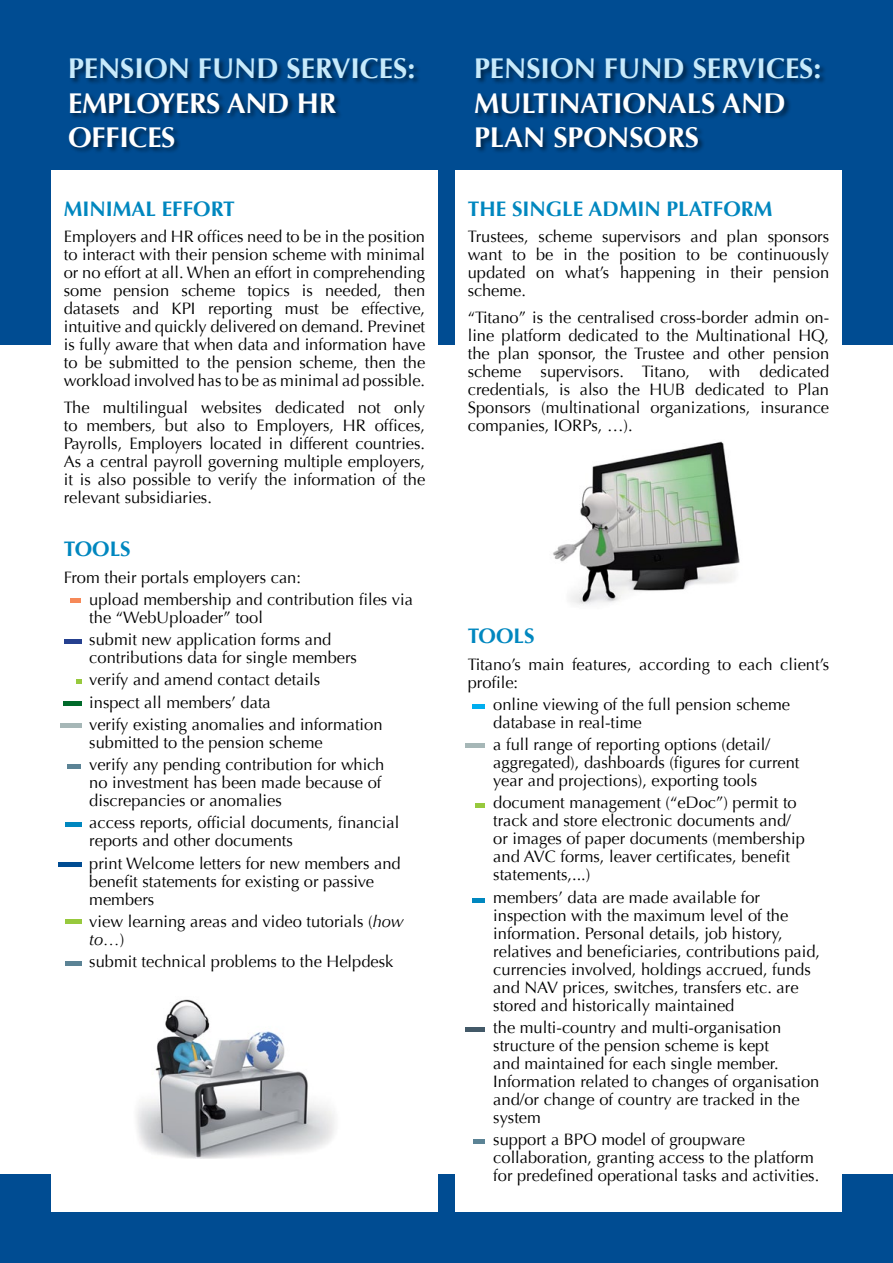
<style>
.page{position:relative;width:893px;height:1263px;background:#004c92}
.page>*{position:absolute;margin:0;border:0;box-sizing:border-box;transform-origin:0 0}
.t1{font:700 28.5px/34.2px "Optima";letter-spacing:-.005em;color:#fff}
.t2{font:700 28.5px "Optima";color:#c7eafb}
.t3{font:700 21px "Optima";color:#0087bf}
.t4{font:16.5px/18px "Optima";color:#000}
.s1{font-style:italic}
</style>
<div class="page">
<div style="left:0;top:345px;width:893px;height:829px;background:#fff"></div>
<div style="left:68px;top:58px;width:353px;height:95px;background:#000;opacity:.5"></div>
<div style="left:51px;top:170px;width:387px;height:1042px;background:#fff"></div>
<div style="left:474px;top:58px;width:353px;height:95px;background:#000;opacity:.5"></div>
<div style="left:455px;top:170px;width:387px;height:1042px;background:#fff"></div>
<img style="left:553px;top:441px;width:187px;height:164px">
<img style="left:136px;top:999px;width:199px;height:160px">
<div style="left:70px;top:598px;width:11px;height:5px;background:#f68958"></div>
<hr style="left:64px;top:639px;width:17px;height:4px;background:#25408f">
<svg style="left:76px;top:679px;width:5px;height:4px"></svg>
<div style="left:60px;top:723px;width:21px;height:5px;background:#a6b7b7"></div>
<hr style="left:67px;top:764px;width:14px;height:4px;background:#5b8395">
<hr style="left:65px;top:823px;width:16px;height:4px;background:#0087bf">
<hr style="left:58px;top:862px;width:23px;height:4px;background:#004c92">
<div style="left:65px;top:919px;width:16px;height:5px;background:#97c93d"></div>
<div style="left:65px;top:961px;width:16px;height:5px;background:#5b8395"></div>
<hr style="left:63px;top:701px;width:18px;height:4px;background:#006a2a">
<hr style="left:473px;top:704px;width:12px;height:4px;background:#00aeef">
<hr style="left:465px;top:743px;width:20px;height:4px;background:#a6b7b7">
<hr style="left:473px;top:898px;width:12px;height:4px;background:#0087bf">
<div style="left:466px;top:1027px;width:19px;height:5px;background:#435968"></div>
<hr style="left:474px;top:1140px;width:11px;height:4px;background:#5b8395">
<hr style="left:475px;top:803px;width:10px;height:4px;background:#97c93d">
<h1 class="t2" style="left:68px;top:52px;width:349px">PENSION FUND SERVICES:</h1>
<h1 class="t1" style="left:68px;top:86px;width:270px">EMPLOYERS AND HR<br>OFFICES</h1>
<p class="t3" style="left:64px;top:197px;width:173px">MINIMAL EFFORT</p>
<p class="t4" style="left:64px;top:228px;width:363px;text-align:justify">Employers and HR offices need to be in the position to interact with their pension scheme with minimal or no effort at all. When an effort in comprehending some pension scheme topics is needed, then datasets and KPI reporting must be effective, intuitive and quickly delivered on demand. Previnet is fully aware that when data and information have to be submitted to the pension scheme, then the workload involved has to be as minimal ad possible.</p>
<p class="t4" style="left:64px;top:399px;width:363px;text-align:justify">The multilingual websites dedicated not only to members, but also to Employers, HR offices, Payrolls, Employers located in different countries.<br>As a central payroll governing multiple employers, it is also possible to verify the information of the relevant subsidiaries.</p>
<p class="t3" style="left:64px;top:537px;width:68px">TOOLS</p>
<p class="t4" style="left:89px;top:566px;width:325px;line-height:22.2px;text-indent:-26px">From their portals employers can:<br>upload membership and contribution files via</p>
<p class="t4" style="left:89px;top:606px;width:244px;line-height:22.2px">the “WebUploader” tool<br>submit new application forms and</p>
<p class="t4" style="left:89px;top:646px;width:295px;line-height:22.2px">contributions data for single members verify and amend contact details<br>inspect all members’ data<br>verify existing anomalies and information</p>
<p class="t4" style="left:89px;top:731px;width:297px;line-height:22.2px">submitted to the pension scheme<br>verify any pending contribution for which</p>
<p class="t4" style="left:89px;top:774px;width:294px">no investment has been made because of discrepancies or anomalies</p>
<p class="t4" style="left:89px;top:814px;width:311px">access reports, official documents, financial reports and other documents</p>
<p class="t4" style="left:89px;top:854px;width:313px">print Welcome letters for new members and benefit statements for existing or passive members</p>
<p class="t4" style="left:89px;top:912px;width:316px">view learning areas and video tutorials (<span class="s1">how to…</span>)</p>
<p class="t4" style="left:89px;top:953px;width:306px">submit technical problems to the Helpdesk</p>
<h1 class="t2" style="left:474px;top:52px;width:349px">PENSION FUND SERVICES:</h1>
<h1 class="t1" style="left:474px;top:86px;width:313px">MULTINATIONALS AND<br>PLAN SPONSORS</h1>
<p class="t3" style="left:468px;top:197px;width:306px">THE SINGLE ADMIN PLATFORM</p>
<p class="t4" style="left:468px;top:228px;width:363px;text-align:justify">Trustees, scheme supervisors and plan sponsors want to be in the position to be continuously updated on what’s happening in their pension scheme.</p>
<p class="t4" style="left:468px;top:309px;width:363px;text-align:justify">“Titano” is the centralised cross-border admin on&shy;line platform dedicated to the Multinational HQ, the plan sponsor, the Trustee and other pension scheme supervisors. Titano, with dedicated credentials, is also the HUB dedicated to Plan Sponsors (multinational organizations, insurance companies, IORPs, …).</p>
<p class="t3" style="left:468px;top:624px;width:68px">TOOLS</p>
<p class="t4" style="left:468px;top:655px;width:363px">Titano’s main features, according to each client’s profile:</p>
<p class="t4" style="left:493px;top:695px;width:298px">online viewing of the full pension scheme database in real-time</p>
<p class="t4" style="left:493px;top:736px;width:308px">a full range of reporting options (detail/ aggregated), dashboards (figures for current year and projections), exporting tools</p>
<p class="t4" style="left:493px;top:794px;width:313px">document management (“eDoc”) permit to track and store electronic documents and/ or images of paper documents (membership and AVC forms, leaver certificates, benefit statements,...)</p>
<p class="t4" style="left:493px;top:888px;width:328px">members’ data are made available for inspection with the maximum level of the information. Personal details, job history, relatives and beneficiaries, contributions paid, currencies involved, holdings accrued, funds and NAV prices, switches, transfers etc. are stored and historically maintained</p>
<p class="t4" style="left:493px;top:1018px;width:328px">the multi-country and multi-organisation structure of the pension scheme is kept<br>and maintained for each single member.<br>Information related to changes of organisation and/or change of country are tracked in the system</p>
<p class="t4" style="left:493px;top:1131px;width:327px">support a BPO model of groupware collaboration, granting access to the platform for predefined operational tasks and activities.</p>
</div>
